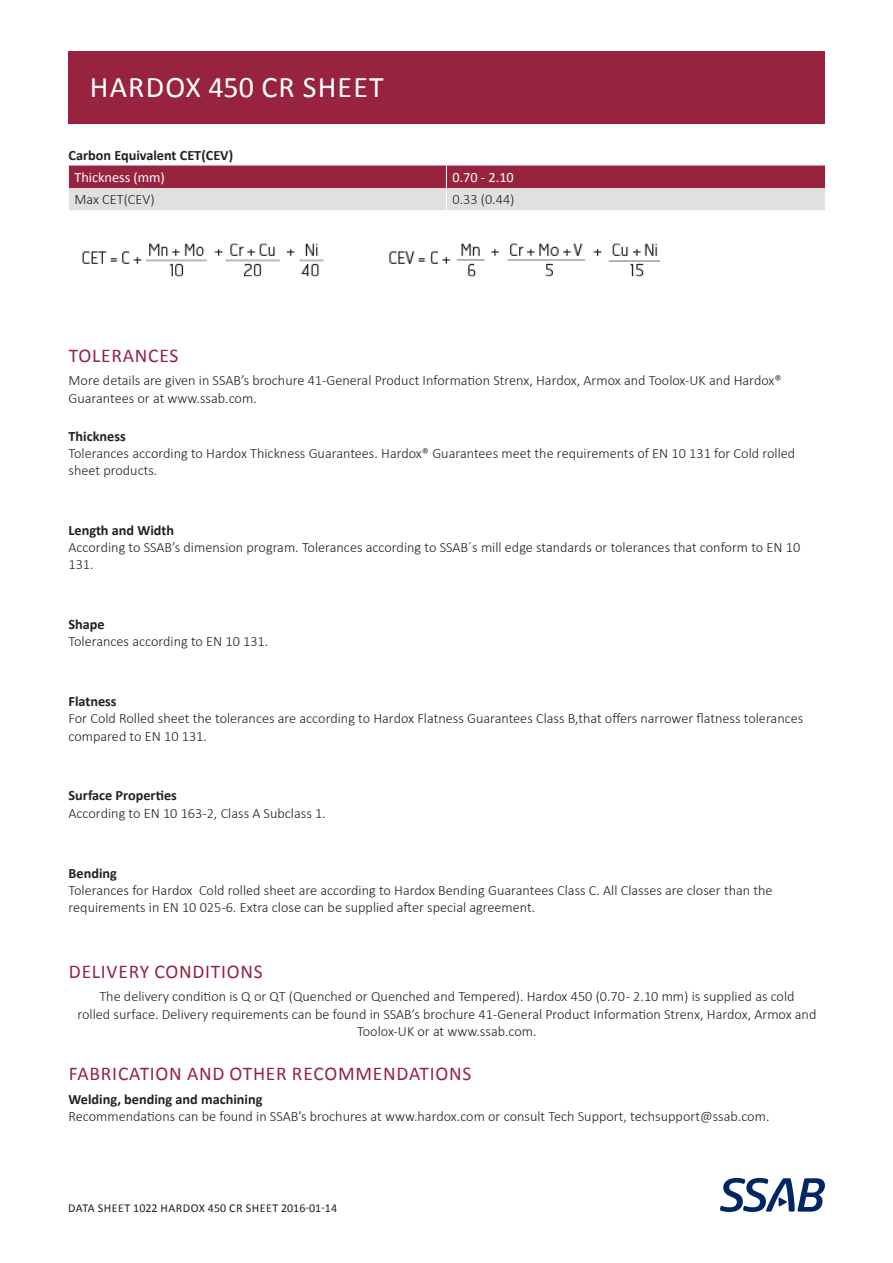
<style>
.page{position:relative;width:893px;height:1263px;background:#fff}
.page>*{position:absolute;margin:0;border:0;box-sizing:border-box;transform-origin:0 0}
.SSAB_subhead_ALL_CAP{font:30px "Calibri";letter-spacing:.04em;color:#fff}
.SSAB_subhead_ALL_CAP-2{font:19.5px "Calibri";letter-spacing:.04em;color:#97233f}
.SSAB_text_HermesFB_T{font:300 14.25px/17.1px "Calibri";color:#231f20}
.ContentFlow{font:300 14.25px/17.1px "Calibri";color:#231f20;text-align:center}
.SSAB_subhead_black_H{font:700 14.25px "Calibri";color:#231f20}
.SSAB_text_HermesFB_T-2{font:700 14.25px "Calibri";color:#231f20}
.SSAB_table_header_ne{font:14.25px "Calibri";color:#fff}
.SSAB_Table_cell{font:300 14.25px "Calibri";color:#231f20}
.t1{font:12px "Calibri";letter-spacing:.005em;color:#231f20}
</style>
<div class="page">
<svg style="left:720px;top:1178px;width:105px;height:34px"></svg>
<div style="left:68px;top:51px;width:757px;height:73px;background:#97233f"></div>
<svg style="left:68px;top:166px;width:758px;height:44px;background:#bb8290"></svg>
<img style="left:82px;top:243px;width:579px;height:34px">
<p class="SSAB_subhead_ALL_CAP" style="left:90px;top:66px;width:40px">HARDO</p>
<p class="SSAB_subhead_ALL_CAP" style="left:185px;top:66px;width:150px">X 450 CR SHEET</p>
<p class="SSAB_subhead_black_H" style="left:69px;top:145px;width:166px">Carbon Equivalent CET(CEV)</p>
<p class="SSAB_table_header_ne" style="left:74px;top:168px;width:92px">THICKNESS (MM)</p>
<p class="SSAB_table_header_ne" style="left:452px;top:168px;width:63px">0.70 - 2.10</p>
<p class="SSAB_Table_cell" style="left:74px;top:191px;width:82px">Max CET(CEV)</p>
<p class="SSAB_Table_cell" style="left:452px;top:191px;width:64px">0.33 (0.44)</p>
<p class="SSAB_subhead_ALL_CAP-2" style="left:69px;top:342px;width:111px">TOLERANCES</p>
<p class="SSAB_text_HermesFB_T" style="left:69px;top:372px;width:715px">More details are given in SSAB’s brochure 41-General Product Information Strenx, Hardox, Armox and Toolox-UK and Hardox®<br>Guarantees or at www.ssab.com.</p>
<p class="SSAB_subhead_black_H" style="left:69px;top:426px;width:59px">Thickness</p>
<p class="SSAB_text_HermesFB_T" style="left:69px;top:445px;width:728px">Tolerances according to Hardox Thickness Guarantees. Hardox® Guarantees meet the requirements of EN 10 131 for Cold rolled sheet products.</p>
<p class="SSAB_subhead_black_H" style="left:69px;top:520px;width:107px">Length and Width</p>
<p class="SSAB_text_HermesFB_T" style="left:69px;top:539px;width:733px">According to SSAB’s dimension program. Tolerances according to SSAB´s mill edge standards or tolerances that conform to EN 10<br>131.</p>
<p class="SSAB_subhead_black_H" style="left:69px;top:614px;width:38px">Shape</p>
<p class="SSAB_text_HermesFB_T" style="left:69px;top:633px;width:201px">Tolerances according to EN 10 131.</p>
<p class="SSAB_subhead_black_H" style="left:69px;top:691px;width:50px">Flatness</p>
<p class="SSAB_text_HermesFB_T" style="left:69px;top:710px;width:736px">For Cold Rolled sheet the tolerances are according to Hardox Flatness Guarantees Class B,that offers narrower flatness tolerances compared to EN 10 131.</p>
<p class="SSAB_subhead_black_H" style="left:69px;top:786px;width:110px">Surface Properties</p>
<p class="SSAB_text_HermesFB_T" style="left:69px;top:804px;width:259px">According to EN 10 163-2, Class A Subclass 1.</p>
<p class="SSAB_subhead_black_H" style="left:69px;top:863px;width:50px">Bending</p>
<p class="SSAB_text_HermesFB_T" style="left:69px;top:881px;width:706px">Tolerances for Hardox Cold rolled sheet are according to Hardox Bending Guarantees Class C. All Classes are closer than the requirements in EN 10 025-6. Extra close can be supplied after special agreement.</p>
<p class="SSAB_subhead_ALL_CAP-2" style="left:69px;top:958px;width:195px">DELIVERY CONDITIONS</p>
<p class="ContentFlow" style="left:78px;top:988px;width:740px">The delivery condition is Q or QT (Quenched or Quenched and Tempered). Hardox 450 (0.70 - 2.10 mm) is supplied as cold<br>rolled surface. Delivery requirements can be found in SSAB’s brochure 41-General Product Information Strenx, Hardox, Armox and<br>Toolox-UK or at www.ssab.com.</p>
<p class="SSAB_subhead_ALL_CAP-2" style="left:69px;top:1060px;width:404px">FABRICATION AND OTHER RECOMMENDATIONS</p>
<p class="SSAB_text_HermesFB_T-2" style="left:69px;top:1089px;width:195px">Welding, bending and machining</p>
<p class="SSAB_text_HermesFB_T" style="left:69px;top:1107px;width:702px">Recommendations can be found in SSAB’s brochures at www.hardox.com or consult Tech Support, techsupport@ssab.com.</p>
<p class="t1" style="left:68px;top:1199px;width:270px">DATA SHEET 1022 H ARDOX 450 CR SHEET 2016-01-14</p>
</div>
